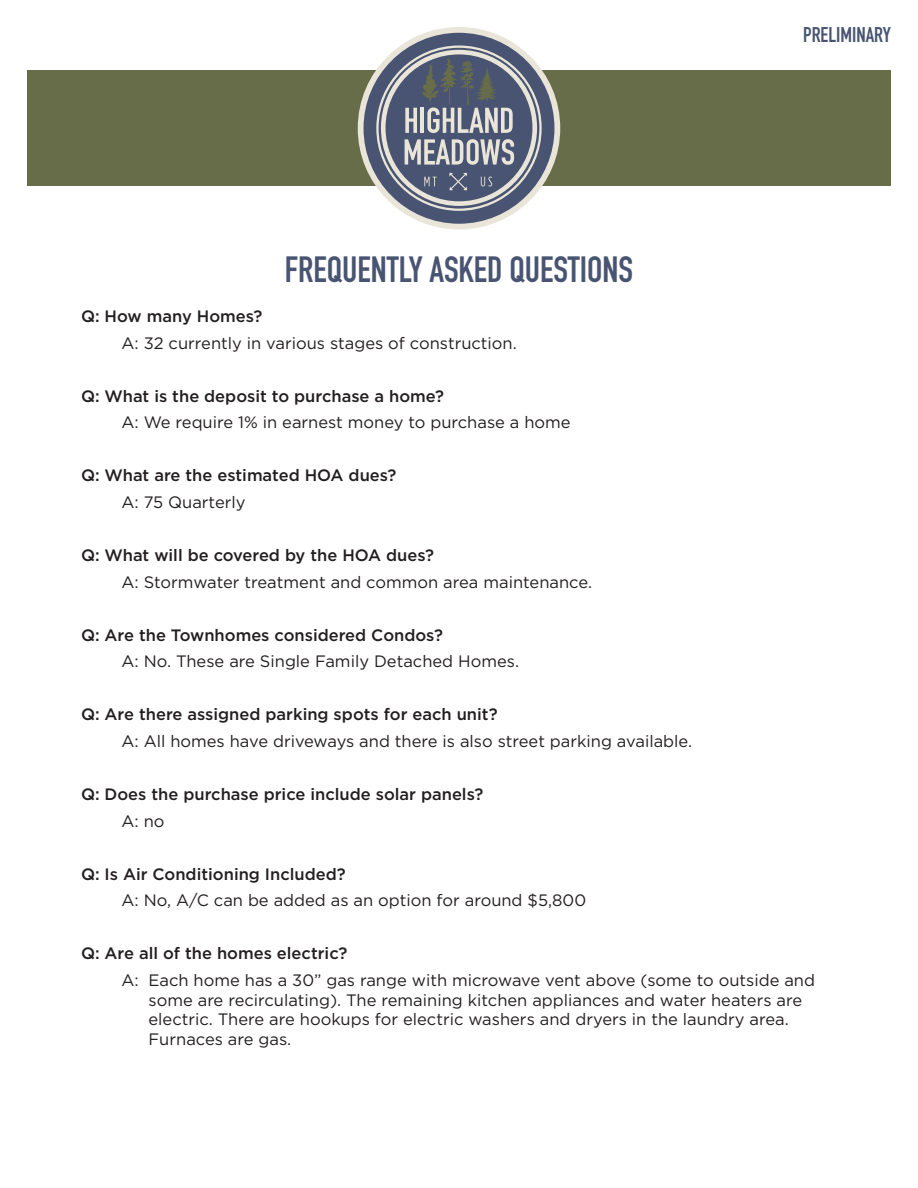
<style>
.page{position:relative;width:918px;height:1188px;background:#fff}
.page>*{position:absolute;margin:0;border:0;box-sizing:border-box;transform-origin:0 0}
.t1{font:700 36px "DIN Condensed";color:#485471}
.t2{font:700 21px "DIN Condensed";color:#485471}
.t3{font:16.5px/19.8px "Gotham";color:#231f20}
.t4{font:500 16.5px "Gotham";color:#231f20}
</style>
<div class="page">
<div style="left:27px;top:70px;width:864px;height:116px;background:#676d49"></div>
<svg style="left:361px;top:30px;width:196px;height:197px;background:#677085"></svg>
<div style="left:358px;top:27px;width:202px;height:202px;border:6px solid #e9e5d9;border-radius:50%"></div>
<div style="left:381px;top:50px;width:156px;height:156px;border:5px solid #e9e5d9;border-radius:50%"></div>
<svg style="left:405px;top:139px;width:109px;height:26px;background:#999da5"></svg>
<svg style="left:405px;top:58px;width:108px;height:75px;background:#6e7682"></svg>
<svg style="left:449px;top:173px;width:18px;height:18px"></svg>
<svg style="left:424px;top:177px;width:13px;height:9px"></svg>
<svg style="left:481px;top:177px;width:11px;height:9px"></svg>
<h1 class="t1" style="left:285px;top:245px;width:350px">FREQUENTLY ASKED QUESTIONS</h1>
<p class="t4" style="left:81px;top:306px;width:183px">Q: How many Homes?</p>
<p class="t3" style="left:122px;top:333px;width:397px">A: 32 currently in various stages of construction.</p>
<p class="t4" style="left:81px;top:385px;width:365px">Q: What is the deposit to purchase a home?</p>
<p class="t3" style="left:122px;top:412px;width:451px">A: We require 1% in earnest money to purchase a home</p>
<p class="t4" style="left:81px;top:465px;width:317px">Q: What are the estimated HOA dues?</p>
<p class="t3" style="left:122px;top:492px;width:126px">A: 75 Quarterly</p>
<p class="t4" style="left:81px;top:544px;width:355px">Q: What will be covered by the HOA dues?</p>
<p class="t3" style="left:122px;top:572px;width:472px">A: Stormwater treatment and common area maintenance.</p>
<p class="t4" style="left:81px;top:624px;width:363px">Q: Are the Townhomes considered Condos?</p>
<p class="t3" style="left:122px;top:651px;width:399px">A: No. These are Single Family Detached Homes.</p>
<p class="t4" style="left:81px;top:704px;width:418px">Q: Are there assigned parking spots for each unit?</p>
<p class="t3" style="left:122px;top:731px;width:572px">A: All homes have driveways and there is also street parking available.</p>
<p class="t4" style="left:81px;top:783px;width:404px">Q: Does the purchase price include solar panels?</p>
<p class="t3" style="left:122px;top:811px;width:45px">A: no</p>
<p class="t2" style="left:803px;top:20px;width:89px">PRELIMINARY</p>
<p class="t4" style="left:81px;top:863px;width:266px">Q: Is Air Conditioning Included?</p>
<p class="t3" style="left:122px;top:890px;width:466px">A: No, A/C can be added as an option for around $5,800</p>
<p class="t4" style="left:81px;top:943px;width:268px">Q: Are all of the homes electric?</p>
<p class="t3" style="left:149px;top:970px;width:668px;text-indent:-27px">A: Each home has a 30” gas range with microwave vent above (some to outside and some are recirculating). The remaining kitchen appliances and water heaters are electric. There are hookups for electric washers and dryers in the laundry area.<br>Furnaces are gas.</p>
</div>
